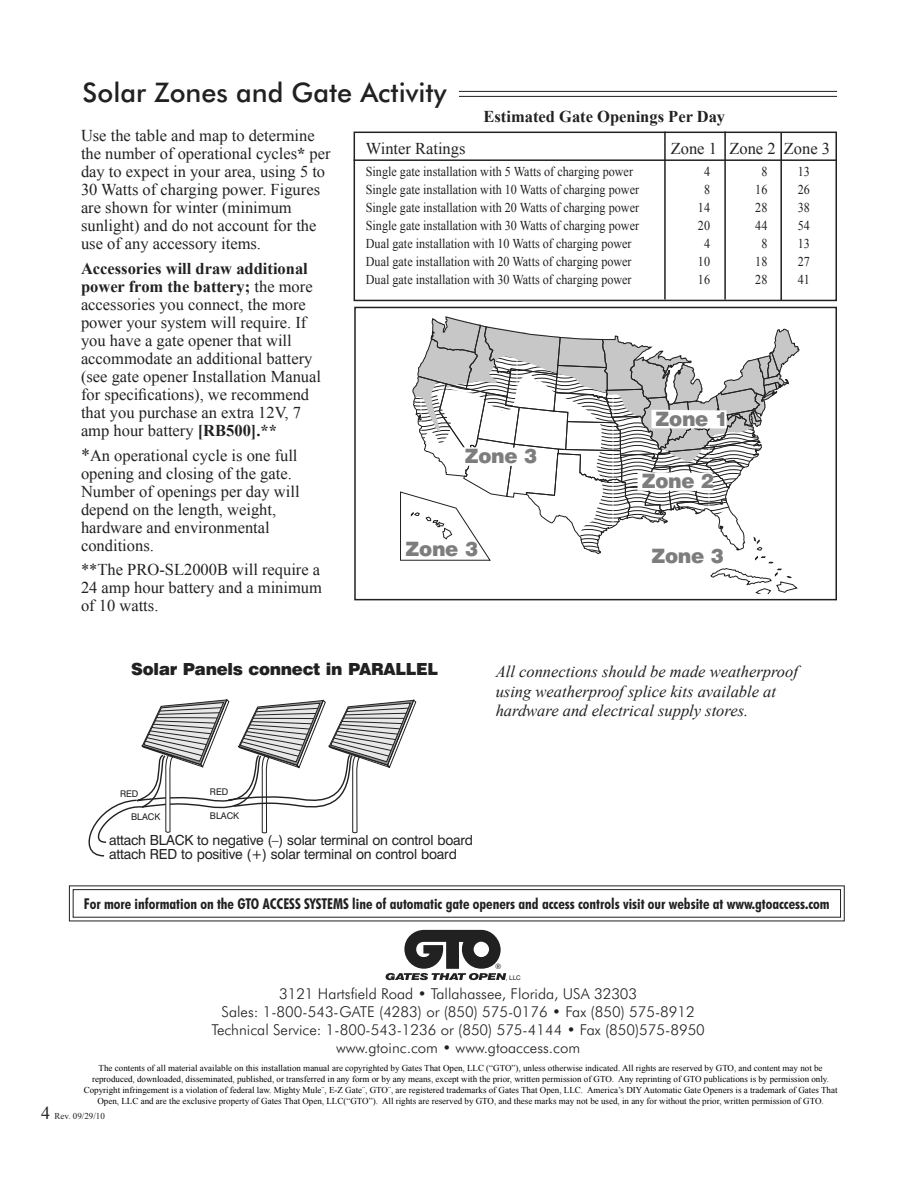
<style>
.page{position:relative;width:918px;height:1188px;background:#fff}
.page>*{position:absolute;margin:0;border:0;box-sizing:border-box;transform-origin:0 0}
.Subhead_1{font:500 27px "Futura BT";color:#212121}
.t1{font:900 19.8px "Swiss 721 BT";letter-spacing:-.015em;color:#7d7d7d}
.t2{font:900 16.65px "Swiss 721 BT";letter-spacing:-.015em;color:#212121}
.Body_text{font:16.5px/18px "Times New Roman";color:#212121}
.Body_text-2{font:italic 16.5px/19.8px "Times New Roman";color:#212121}
.Body_text-3{font:700 16.5px "Times New Roman";color:#212121}
.t3{font:300 15px "Futura BT";color:#212121}
.t4{font:700 condensed 15px "Futura BT";color:#212121}
.t5{font:13.95px/14px "Swiss 721 BT";letter-spacing:-.015em;color:#212121}
.Body_text-4{font:13.5px "Times New Roman";color:#212121;scale:.9 1}
.t6{font:9.15px "Swiss 721 BT";color:#212121}
.t7{font:9px/10.8px "Times New Roman";color:#000;text-align:center}
.t8{font:9px "Times New Roman";color:#212121}
.t9{font:7.5px "Swiss 721 BT";color:#212121}
.t10{font:6.45px "Swiss 721 BT";color:#212121}
.s1{font-weight:700}
.s2{font-size:18px}
</style>
<div class="page">
<svg style="left:400px;top:316px;width:399px;height:278px"></svg>
<div style="left:354px;top:307px;width:483px;height:293px;border:2px solid #212121"></div>
<div style="left:354px;top:132px;width:483px;height:169px;border:2px solid #212121"></div>
<hr style="left:354px;top:159px;width:483px;height:2px;background:#212121">
<hr style="left:459px;top:91px;width:378px;height:1px;background:#212121">
<hr style="left:459px;top:96px;width:378px;height:1px;background:#212121">
<hr style="left:780px;top:132px;width:2px;height:168px;background:#212121">
<hr style="left:724px;top:132px;width:2px;height:168px;background:#212121">
<hr style="left:664px;top:132px;width:2px;height:168px;background:#212121">
<svg style="left:88px;top:699px;width:329px;height:158px"></svg>
<svg style="left:386px;top:930px;width:120px;height:50px"></svg>
<svg style="left:69px;top:885px;width:776px;height:37px"></svg>
<div style="left:73px;top:889px;width:768px;height:29px;border:1px solid #212121"></div>
<p class="Subhead_1" style="left:83px;top:76px;width:365px">Solar Zones and Gate Activity</p>
<p class="Body_text-3" style="left:484px;top:105px;width:243px">Estimated Gate Openings Per Day</p>
<p class="Body_text" style="left:81px;top:126px;width:251px">Use the table and map to determine the number of operational cycles<span class="s1">*</span> per day to expect in your area, using 5 to 30 Watts of charging power. Figures are shown for winter (minimum sunlight) and do not account for the use of any accessory items.</p>
<p class="Body_text" style="left:81px;top:259px;width:242px"><span class="s1">Accessories will draw additional power from the battery;</span> the more accessories you connect, the more power your system will require. If you have a gate opener that will accommodate an additional battery (see gate opener Installation Manual for specifications), we recommend that you purchase an extra 12V, 7 amp hour battery <span class="s1">[RB500].**</span></p>
<p class="Body_text" style="left:81px;top:446px;width:220px"><span class="s2">*</span>An operational cycle is one full opening and closing of the gate.<br>Number of openings per day will depend on the length, weight, hardware and environmental conditions.</p>
<p class="Body_text" style="left:81px;top:561px;width:243px;text-align:justify">**The PRO-SL2000B will require a 24 amp hour battery and a minimum of 10 watts.</p>
<p class="Body_text" style="left:366px;top:139px;width:101px">Winter Ratings</p>
<p class="Body_text" style="left:671px;top:139px;width:161px">Zone 1 Zone 2 Zone 3</p>
<p class="Body_text-4" style="left:366px;top:163px;width:298px">Single gate installation with 5 Watts of charging power</p>
<p class="Body_text-4" style="left:704px;top:163px;width:8px">4</p>
<p class="Body_text-4" style="left:761px;top:163px;width:8px">8</p>
<p class="Body_text-4" style="left:798px;top:163px;width:15px">13</p>
<p class="Body_text-4" style="left:366px;top:181px;width:305px">Single gate installation with 10 Watts of charging power</p>
<p class="Body_text-4" style="left:704px;top:181px;width:8px">8</p>
<p class="Body_text-4" style="left:755px;top:181px;width:15px">16</p>
<p class="Body_text-4" style="left:798px;top:181px;width:15px">26</p>
<p class="Body_text-4" style="left:366px;top:199px;width:305px">Single gate installation with 20 Watts of charging power</p>
<p class="Body_text-4" style="left:698px;top:199px;width:15px">14</p>
<p class="Body_text-4" style="left:755px;top:199px;width:15px">28</p>
<p class="Body_text-4" style="left:798px;top:199px;width:15px">38</p>
<p class="Body_text-4" style="left:366px;top:217px;width:305px">Single gate installation with 30 Watts of charging power</p>
<p class="Body_text-4" style="left:698px;top:217px;width:15px">20</p>
<p class="Body_text-4" style="left:755px;top:217px;width:15px">44</p>
<p class="Body_text-4" style="left:798px;top:217px;width:15px">54</p>
<p class="Body_text-4" style="left:366px;top:235px;width:297px">Dual gate installation with 10 Watts of charging power</p>
<p class="Body_text-4" style="left:704px;top:235px;width:8px">4</p>
<p class="Body_text-4" style="left:761px;top:235px;width:8px">8</p>
<p class="Body_text-4" style="left:798px;top:235px;width:15px">13</p>
<p class="Body_text-4" style="left:366px;top:253px;width:297px">Dual gate installation with 20 Watts of charging power</p>
<p class="Body_text-4" style="left:698px;top:253px;width:15px">10</p>
<p class="Body_text-4" style="left:755px;top:253px;width:15px">18</p>
<p class="Body_text-4" style="left:798px;top:253px;width:15px">27</p>
<p class="Body_text-4" style="left:366px;top:271px;width:297px">Dual gate installation with 30 Watts of charging power</p>
<p class="Body_text-4" style="left:698px;top:271px;width:15px">16</p>
<p class="Body_text-4" style="left:755px;top:271px;width:15px">28</p>
<p class="Body_text-4" style="left:798px;top:271px;width:15px">41</p>
<p class="t1" style="left:465px;top:444px;width:74px">Zone 3</p>
<p class="t1" style="left:656px;top:407px;width:74px">Zone 1</p>
<p class="t1" style="left:642px;top:469px;width:74px">Zone 2</p>
<p class="t1" style="left:406px;top:537px;width:74px">Zone 3</p>
<p class="t1" style="left:652px;top:544px;width:74px">Zone 3</p>
<p class="t2" style="left:131px;top:658px;width:308px">Solar Panels connect in PARALLEL</p>
<p class="Body_text-2" style="left:496px;top:661px;width:304px">All connections should be made weatherproof using weatherproof splice kits available at hardware and electrical supply stores.</p>
<p class="t6" style="left:120px;top:788px;width:20px">RED</p>
<p class="t6" style="left:210px;top:786px;width:20px">RED</p>
<p class="t6" style="left:131px;top:811px;width:31px">BLACK</p>
<p class="t6" style="left:210px;top:810px;width:31px">BLACK</p>
<p class="t5" style="left:109px;top:833px;width:366px">attach BLACK to negative (–) solar terminal on control board attach RED to positive (+) solar terminal on control board</p>
<p class="t4" style="left:84px;top:895px;width:747px">For more information on the GTO ACCESS SYSTEMS line of automatic gate openers and access controls visit our website at www.gtoaccess.com</p>
<p class="t9" style="left:495px;top:962px;width:8px">®</p>
<p class="t10" style="left:506px;top:974px;width:16px">, LLC</p>
<p class="t3" style="left:279px;top:984px;width:360px">3121 Hartsfield Road • Tallahassee, Florida, USA 32303</p>
<p class="t3" style="left:222px;top:1002px;width:475px">Sales: 1-800-543-GATE (4283) or (850) 575-0176 • Fax (850) 575-8912</p>
<p class="t3" style="left:211px;top:1020px;width:495px">Technical Service: 1-800-543-1236 or (850) 575-4144 • Fax (850)575-8950</p>
<p class="t3" style="left:336px;top:1038px;width:246px">www.gtoinc.com • www.gtoaccess.com</p>
<p class="t7" style="left:84px;top:1063px;width:755px">The contents of all material available on this installation manual are copyrighted by Gates That Open, LLC (“GTO”), unless otherwise indicated. All rights are reserved by GTO, and content may not be reproduced, downloaded, disseminated, published, or transferred in any form or by any means, except with the prior, written permission of GTO. Any reprinting of GTO publications is by permission only.<br>Copyright infringement is a violation of federal law. Mighty Mule¨, E-Z Gate¨, GTO¨, are registered trademarks of Gates That Open, LLC. America’s DIY Automatic Gate Openers is a trademark of Gates That Open, LLC and are the exclusive property of Gates That Open, LLC(“GTO”). All rights are reserved by GTO, and these marks may not be used, in any for without the prior, written permission of GTO.</p>
<p class="t8" style="left:41px;top:1110px;width:65px"><span class="s2">4</span> Rev. 09/29/10</p>
</div>
